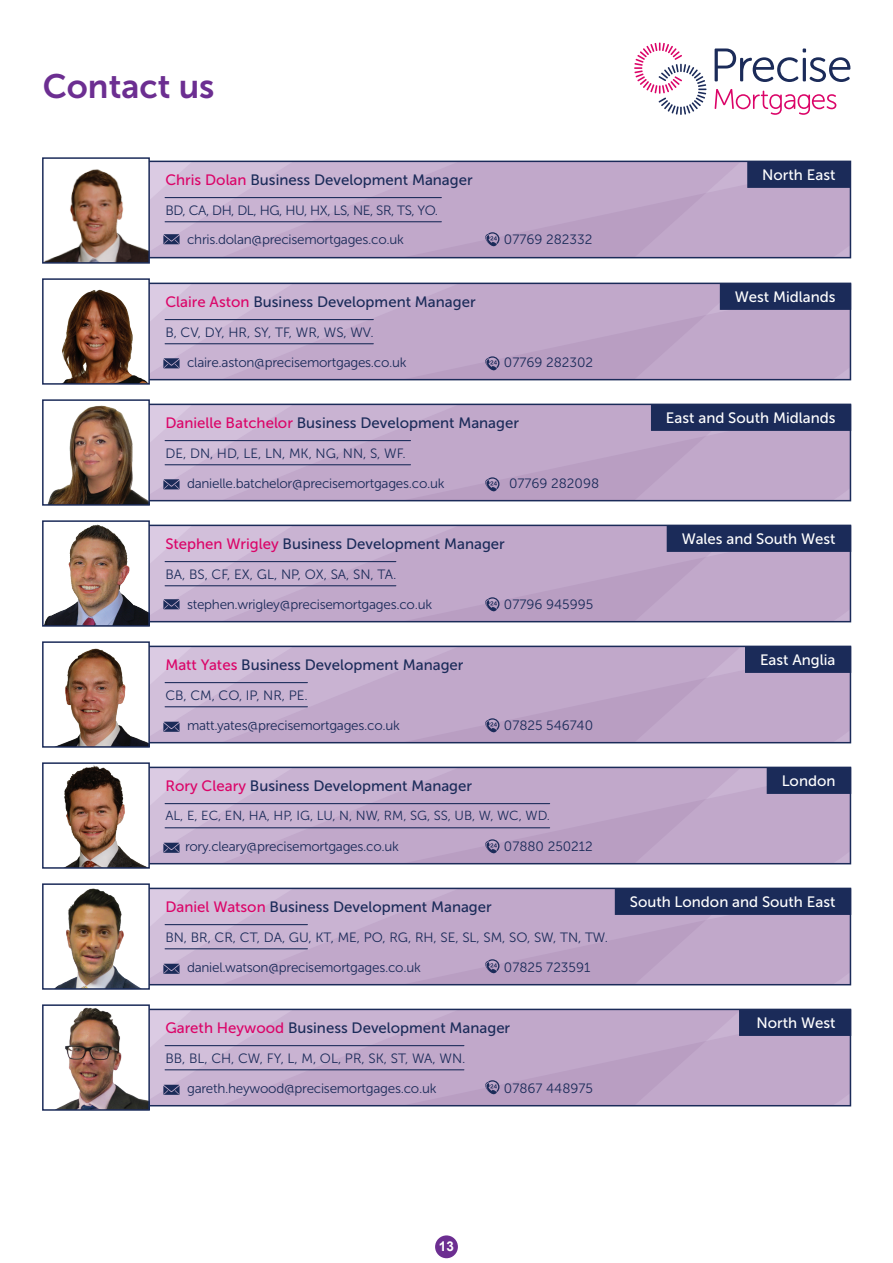
<style>
.page{position:relative;width:893px;height:1263px;background:#fff}
.page>*{position:absolute;margin:0;border:0;box-sizing:border-box;transform-origin:0 0}
.t1{font:33.75px "Museo Sans 700";color:#6c2e91}
.t2{font:15px "Museo Sans 500";color:#1b2b59}
.t3{font:15px "Museo Sans 500";color:#fff}
.t4{font:13.5px "Museo Sans 300";letter-spacing:-.02em;color:#1b2b59}
.t5{font:13.5px "Museo Sans 300";color:#1b2b59}
.t6{font:700 13.5px "Arial";color:#fff}
.t7{font:13.2px "Museo Sans 300";color:#1b2b59}
.s1{color:#db0468}
</style>
<div class="page">
<div style="left:435px;top:1235px;width:23px;height:23px;background:#6c2e91;border-radius:50%"></div>
<svg style="left:715px;top:48px;width:135px;height:34px"></svg>
<svg style="left:715px;top:89px;width:121px;height:26px"></svg>
<svg style="left:634px;top:43px;width:72px;height:72px"></svg>
<svg style="left:150px;top:286px;width:698px;height:47px;background:#c5aece"></svg>
<div style="left:120px;top:283px;width:731px;height:97px;border:2px solid #1b2b59"></div>
<hr style="left:165px;top:319px;width:208px;height:1px;background:#1b2b59">
<div style="left:720px;top:283px;width:131px;height:27px;background:#1b2b59;border:2px solid #1b2b59"></div>
<svg style="left:150px;top:333px;width:700px;height:47px;background:#baa3c5"></svg>
<img style="left:62px;top:283px;width:85px;height:99px">
<div style="left:42px;top:278px;width:108px;height:107px;border:2px solid #1b2b59"></div>
<svg style="left:150px;top:407px;width:698px;height:47px;background:#c5aece"></svg>
<div style="left:120px;top:404px;width:731px;height:97px;border:2px solid #1b2b59"></div>
<hr style="left:165px;top:440px;width:245px;height:1px;background:#1b2b59">
<div style="left:651px;top:404px;width:200px;height:27px;background:#1b2b59;border:2px solid #1b2b59"></div>
<svg style="left:150px;top:454px;width:700px;height:47px;background:#baa3c5"></svg>
<img style="left:48px;top:404px;width:99px;height:99px">
<div style="left:42px;top:399px;width:108px;height:107px;border:2px solid #1b2b59"></div>
<svg style="left:150px;top:528px;width:698px;height:47px;background:#c5aece"></svg>
<div style="left:120px;top:525px;width:731px;height:97px;border:2px solid #1b2b59"></div>
<hr style="left:165px;top:561px;width:231px;height:1px;background:#1b2b59">
<div style="left:667px;top:525px;width:184px;height:27px;background:#1b2b59;border:2px solid #1b2b59"></div>
<svg style="left:150px;top:575px;width:700px;height:47px;background:#baa3c5"></svg>
<img style="left:45px;top:524px;width:102px;height:100px">
<div style="left:42px;top:520px;width:108px;height:107px;border:2px solid #1b2b59"></div>
<svg style="left:150px;top:649px;width:698px;height:47px;background:#c5aece"></svg>
<div style="left:120px;top:646px;width:731px;height:97px;border:2px solid #1b2b59"></div>
<hr style="left:165px;top:682px;width:142px;height:1px;background:#1b2b59">
<div style="left:745px;top:646px;width:106px;height:27px;background:#1b2b59;border:2px solid #1b2b59"></div>
<svg style="left:150px;top:696px;width:700px;height:47px;background:#bba4c6"></svg>
<img style="left:59px;top:646px;width:88px;height:99px">
<div style="left:42px;top:641px;width:108px;height:107px;border:2px solid #1b2b59"></div>
<svg style="left:150px;top:770px;width:698px;height:47px;background:#c5aece"></svg>
<div style="left:120px;top:767px;width:731px;height:97px;border:2px solid #1b2b59"></div>
<hr style="left:165px;top:803px;width:385px;height:1px;background:#1b2b59">
<div style="left:767px;top:767px;width:84px;height:27px;background:#1b2b59"></div>
<svg style="left:150px;top:817px;width:700px;height:47px;background:#baa3c5"></svg>
<img style="left:64px;top:765px;width:83px;height:101px">
<div style="left:42px;top:762px;width:108px;height:107px;border:2px solid #1b2b59"></div>
<svg style="left:150px;top:891px;width:698px;height:47px;background:#c5aece"></svg>
<div style="left:120px;top:888px;width:731px;height:97px;border:2px solid #1b2b59"></div>
<hr style="left:165px;top:924px;width:142px;height:1px;background:#1b2b59">
<div style="left:615px;top:888px;width:236px;height:27px;background:#1b2b59"></div>
<svg style="left:150px;top:938px;width:700px;height:47px;background:#bba4c6"></svg>
<img style="left:56px;top:888px;width:91px;height:99px">
<div style="left:42px;top:883px;width:108px;height:107px;border:2px solid #1b2b59"></div>
<svg style="left:150px;top:164px;width:698px;height:47px;background:#c5aece"></svg>
<div style="left:120px;top:161px;width:731px;height:97px;border:2px solid #1b2b59"></div>
<hr style="left:165px;top:197px;width:276px;height:1px;background:#1b2b59">
<div style="left:747px;top:161px;width:103px;height:27px;background:#1b2b59;border:2px solid #1b2b59"></div>
<svg style="left:150px;top:211px;width:700px;height:47px;background:#baa3c5"></svg>
<img style="left:45px;top:161px;width:102px;height:100px">
<div style="left:42px;top:157px;width:108px;height:107px;border:2px solid #1b2b59"></div>
<svg style="left:150px;top:1012px;width:698px;height:47px;background:#c5aece"></svg>
<div style="left:120px;top:1009px;width:731px;height:97px;border:2px solid #1b2b59"></div>
<hr style="left:165px;top:1045px;width:299px;height:1px;background:#1b2b59">
<div style="left:739px;top:1009px;width:112px;height:27px;background:#1b2b59"></div>
<svg style="left:150px;top:1059px;width:700px;height:47px;background:#baa3c5"></svg>
<img style="left:58px;top:1007px;width:89px;height:101px">
<div style="left:42px;top:1004px;width:108px;height:107px;border:2px solid #1b2b59"></div>
<h1 class="t1" style="left:43px;top:68px;width:173px">Contact us</h1>
<p class="t2" style="left:165px;top:172px;width:309px"><span class="s1">Chris Dolan</span> Business Development Manager</p>
<p class="t4" style="left:165px;top:203px;width:274px">BD, CA, DH, DL, HG, HU, HX, LS, NE, SR, TS, YO.</p>
<p class="t4" style="left:187px;top:232px;width:218px">chris.dolan@precisemortgages.co.uk</p>
<p class="t5" style="left:504px;top:232px;width:90px">07769 282332</p>
<p class="t2" style="left:165px;top:294px;width:312px"><span class="s1">Claire Aston</span> Business Development Manager</p>
<p class="t5" style="left:165px;top:325px;width:210px">B, CV, DY, HR, SY, TF, WR, WS, WV.</p>
<p class="t4" style="left:187px;top:355px;width:221px">claire.aston@precisemortgages.co.uk</p>
<p class="t5" style="left:504px;top:355px;width:91px">07769 282302</p>
<p class="t2" style="left:165px;top:415px;width:355px"><span class="s1">Danielle Batchelor</span> Business Development Manager</p>
<p class="t5" style="left:165px;top:446px;width:242px">DE, DN, HD, LE, LN, MK, NG, NN, S, WF.</p>
<p class="t4" style="left:187px;top:476px;width:259px">danielle.batchelor@precisemortgages.co.uk</p>
<p class="t5" style="left:509px;top:476px;width:92px">07769 282098</p>
<p class="t2" style="left:165px;top:536px;width:341px"><span class="s1">Stephen Wrigley</span> Business Development Manager</p>
<p class="t5" style="left:165px;top:567px;width:232px">BA, BS, CF, EX, GL, NP, OX, SA, SN, TA.</p>
<p class="t4" style="left:187px;top:597px;width:247px">stephen.wrigley@precisemortgages.co.uk</p>
<p class="t5" style="left:504px;top:597px;width:91px">07796 945995</p>
<p class="t2" style="left:165px;top:657px;width:300px"><span class="s1">Matt Yates</span> Business Development Manager</p>
<p class="t5" style="left:165px;top:688px;width:144px">CB, CM, CO, IP, NR, PE.</p>
<p class="t4" style="left:187px;top:718px;width:214px">matt.yates@precisemortgages.co.uk</p>
<p class="t5" style="left:504px;top:718px;width:91px">07825 546740</p>
<p class="t2" style="left:165px;top:778px;width:308px"><span class="s1">Rory Cleary</span> Business Development Manager</p>
<p class="t7" style="left:165px;top:809px;width:386px">AL, E, EC, EN, HA, HP, IG, LU, N, NW, RM, SG, SS, UB, W, WC, WD.</p>
<p class="t4" style="left:185px;top:839px;width:216px">rory.cleary@precisemortgages.co.uk</p>
<p class="t5" style="left:504px;top:839px;width:90px">07880 250212</p>
<p class="t2" style="left:165px;top:899px;width:328px"><span class="s1">Daniel Watson</span> Business Development Manager</p>
<p class="t5" style="left:165px;top:930px;width:444px">BN, BR, CR, CT, DA, GU, KT, ME, PO, RG, RH, SE, SL, SM, SO, SW, TN, TW.</p>
<p class="t4" style="left:187px;top:960px;width:235px">daniel.watson@precisemortgages.co.uk</p>
<p class="t5" style="left:504px;top:960px;width:88px">07825 723591</p>
<p class="t2" style="left:165px;top:1020px;width:346px"><span class="s1">Gareth Heywood</span> Business Development Manager</p>
<p class="t5" style="left:165px;top:1051px;width:301px">BB, BL, CH, CW, FY, L, M, OL, PR, SK, ST, WA, WN.</p>
<p class="t4" style="left:187px;top:1081px;width:251px">gareth.heywood@precisemortgages.co.uk</p>
<p class="t5" style="left:504px;top:1081px;width:91px">07867 448975</p>
<p class="t3" style="left:762px;top:167px;width:75px">North East</p>
<p class="t3" style="left:735px;top:289px;width:102px">West Midlands</p>
<p class="t3" style="left:666px;top:410px;width:171px">East and South Midlands</p>
<p class="t3" style="left:682px;top:531px;width:155px">Wales and South West</p>
<p class="t3" style="left:760px;top:652px;width:77px">East Anglia</p>
<p class="t3" style="left:782px;top:773px;width:55px">London</p>
<p class="t3" style="left:630px;top:894px;width:207px">South London and South East</p>
<p class="t3" style="left:756px;top:1015px;width:80px">North West</p>
<p class="t6" style="left:439px;top:1237px;width:17px">13</p>
</div>
